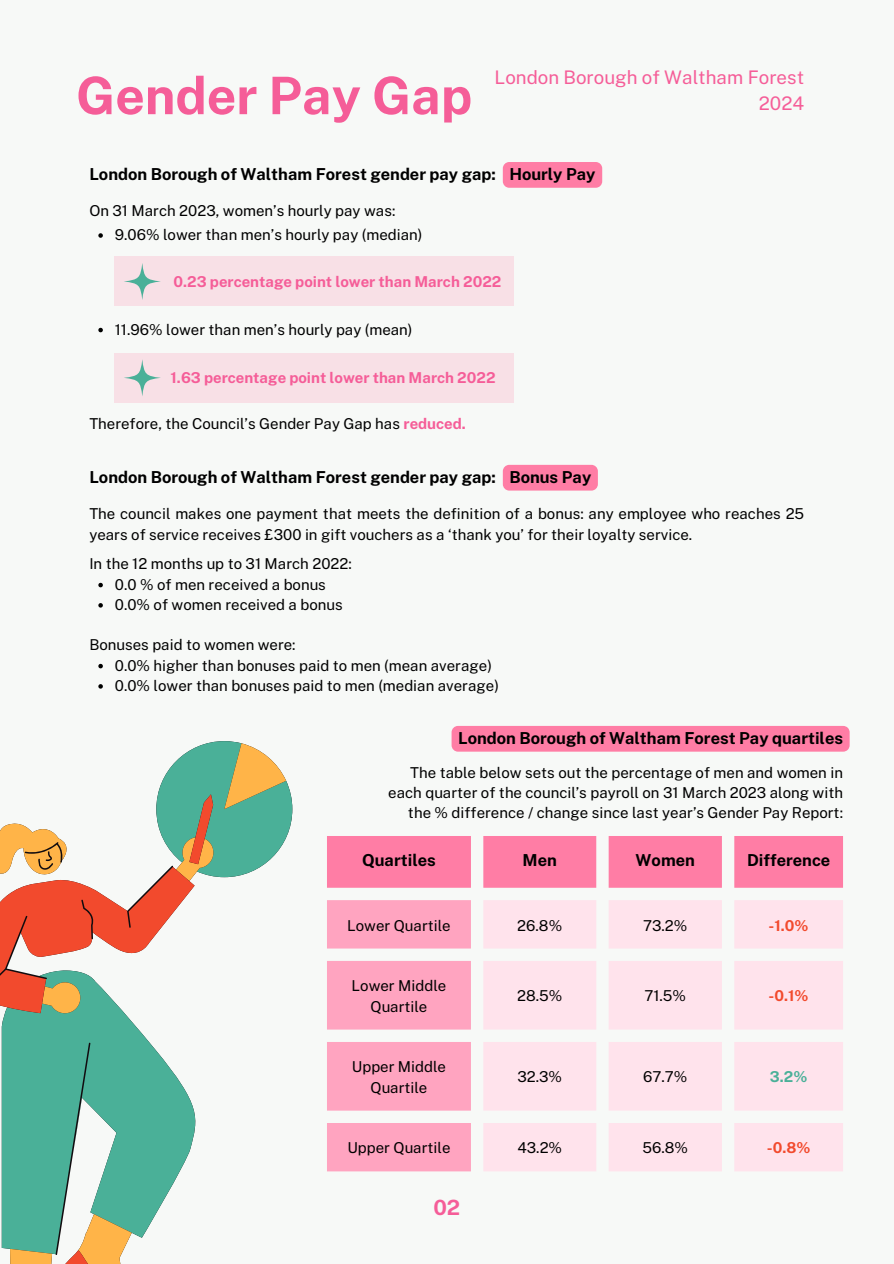
<style>
.page{position:relative;width:894px;height:1264px;background:#fff}
.page>*{position:absolute;margin:0;border:0;box-sizing:border-box;transform-origin:0 0}
.t1{font:700 51.75px "Public Sans";color:#f55d98}
.t2{font:700 21px "Public Sans";color:#f55d98}
.t3{font:18.75px/25.8px "Public Sans";color:#f55d98;text-align:right}
.t4{font:700 16.5px "Public Sans";color:#000}
.t5{font:15px/20.2px "Public Sans";color:#000;text-align:center}
.t6{font:700 15px "Public Sans";color:#f55d98}
.t7{font:700 15px "Public Sans";color:#f24a2d}
.t8{font:700 15px "Public Sans";color:#4ab098}
.s1{font-weight:700;color:#f55d98}
</style>
<div class="page">
<div style="left:0;top:0;width:893px;height:1263px;background:#f7f9f7"></div>
<div style="left:114px;top:353px;width:400px;height:49px;background:#f8e0e6"></div>
<svg style="left:98px;top:233px;width:5px;height:5px"></svg>
<svg style="left:98px;top:328px;width:5px;height:4px"></svg>
<div style="left:114px;top:257px;width:400px;height:49px;background:#f8e0e6"></div>
<svg style="left:124px;top:359px;width:37px;height:37px"></svg>
<svg style="left:124px;top:263px;width:37px;height:37px"></svg>
<svg style="left:98px;top:583px;width:5px;height:4px"></svg>
<svg style="left:98px;top:603px;width:5px;height:4px"></svg>
<svg style="left:98px;top:664px;width:5px;height:4px"></svg>
<svg style="left:98px;top:684px;width:5px;height:4px"></svg>
<svg style="left:327px;top:836px;width:515px;height:51px;background:#fe85aa"></svg>
<svg style="left:327px;top:900px;width:144px;height:271px;background:#fdafc7"></svg>
<svg style="left:483px;top:900px;width:359px;height:271px;fill:#ffe3ec"></svg>
<div style="left:451px;top:726px;width:398px;height:25px;background:#ff7da5"></div>
<div style="left:502px;top:465px;width:95px;height:25px;background:#ff7da5;border-radius:6px"></div>
<div style="left:502px;top:162px;width:100px;height:26px;background:#ff7da5;border-radius:6px"></div>
<svg style="left:158px;top:743px;width:128px;height:135px;fill:#4ab098"></svg>
<svg style="left:0;top:794px;width:213px;height:469px"></svg>
<h1 class="t1" style="left:76px;top:65px;width:397px">Gender Pay Gap</h1>
<h3 class="t3" style="left:494px;top:64px;width:311px">London Borough of Waltham Forest<br>2024</h3>
<p class="t4" style="left:89px;top:164px;width:408px">London Borough of Waltham Forest gender pay gap:</p>
<h3 class="t5" style="left:89px;top:201px;width:307px">On 31 March 2023, women’s hourly pay was:</h3>
<p class="t5" style="left:115px;top:224px;width:309px">9.06% lower than men’s hourly pay (median)</p>
<p class="t4" style="left:509px;top:164px;width:88px">Hourly Pay</p>
<p class="t6" style="left:173px;top:273px;width:329px">0.23 percentage point lower than March 2022</p>
<p class="t5" style="left:115px;top:319px;width:299px">11.96% lower than men’s hourly pay (mean)</p>
<p class="t6" style="left:170px;top:369px;width:326px">1.63 percentage point lower than March 2022</p>
<p class="t5" style="left:89px;top:413px;width:378px">Therefore, the Council’s Gender Pay Gap has <span class="s1">reduced.</span></p>
<p class="t4" style="left:89px;top:467px;width:408px">London Borough of Waltham Forest gender pay gap:</p>
<p class="t4" style="left:509px;top:467px;width:83px">Bonus Pay</p>
<h3 class="t5" style="left:89px;top:504px;width:716px;text-align:left">The council makes one payment that meets the definition of a bonus: any employee who reaches 25 years of service receives £300 in gift vouchers as a ‘thank you’ for their loyalty service.</h3>
<p class="t5" style="left:89px;top:553px;width:264px">In the 12 months up to 31 March 2022:</p>
<h3 class="t5" style="left:115px;top:574px;width:212px">0.0 % of men received a bonus</h3>
<h3 class="t5" style="left:115px;top:594px;width:229px">0.0% of women received a bonus</h3>
<h3 class="t5" style="left:89px;top:634px;width:208px">Bonuses paid to women were:</h3>
<p class="t5" style="left:115px;top:655px;width:378px">0.0% higher than bonuses paid to men (mean average)</p>
<p class="t5" style="left:115px;top:675px;width:385px">0.0% lower than bonuses paid to men (median average)</p>
<p class="t4" style="left:458px;top:728px;width:386px">London Borough of Waltham Forest Pay quartiles</p>
<p class="t5" style="left:388px;top:762px;width:456px;text-align:right">The table below sets out the percentage of men and women in each quarter of the council’s payroll on 31 March 2023 along with the % difference / change since last year’s Gender Pay Report:</p>
<p class="t4" style="left:362px;top:850px;width:75px">Quartiles</p>
<p class="t4" style="left:522px;top:850px;width:36px">Men</p>
<p class="t4" style="left:635px;top:850px;width:61px">Women</p>
<p class="t4" style="left:746px;top:850px;width:85px">Difference</p>
<p class="t5" style="left:347px;top:915px;width:105px">Lower Quartile</p>
<p class="t5" style="left:517px;top:915px;width:46px">26.8%</p>
<h3 class="t5" style="left:643px;top:915px;width:46px">73.2%</h3>
<p class="t7" style="left:768px;top:916px;width:42px">-1.0%</p>
<p class="t5" style="left:351px;top:975px;width:96px">Lower Middle<br>Quartile</p>
<p class="t5" style="left:517px;top:985px;width:47px">28.5%</p>
<p class="t5" style="left:644px;top:985px;width:43px">71.5%</p>
<p class="t7" style="left:768px;top:987px;width:42px">-0.1%</p>
<p class="t5" style="left:352px;top:1056px;width:95px">Upper Middle<br>Quartile</p>
<p class="t5" style="left:517px;top:1066px;width:46px">32.3%</p>
<p class="t5" style="left:643px;top:1066px;width:46px">67.7%</p>
<p class="t8" style="left:769px;top:1068px;width:39px">3.2%</p>
<p class="t5" style="left:347px;top:1137px;width:104px">Upper Quartile</p>
<p class="t5" style="left:517px;top:1137px;width:46px">43.2%</p>
<p class="t5" style="left:642px;top:1137px;width:47px">56.8%</p>
<p class="t7" style="left:766px;top:1139px;width:45px">-0.8%</p>
<h2 class="t2" style="left:433px;top:1195px;width:28px">02</h2>
</div>
